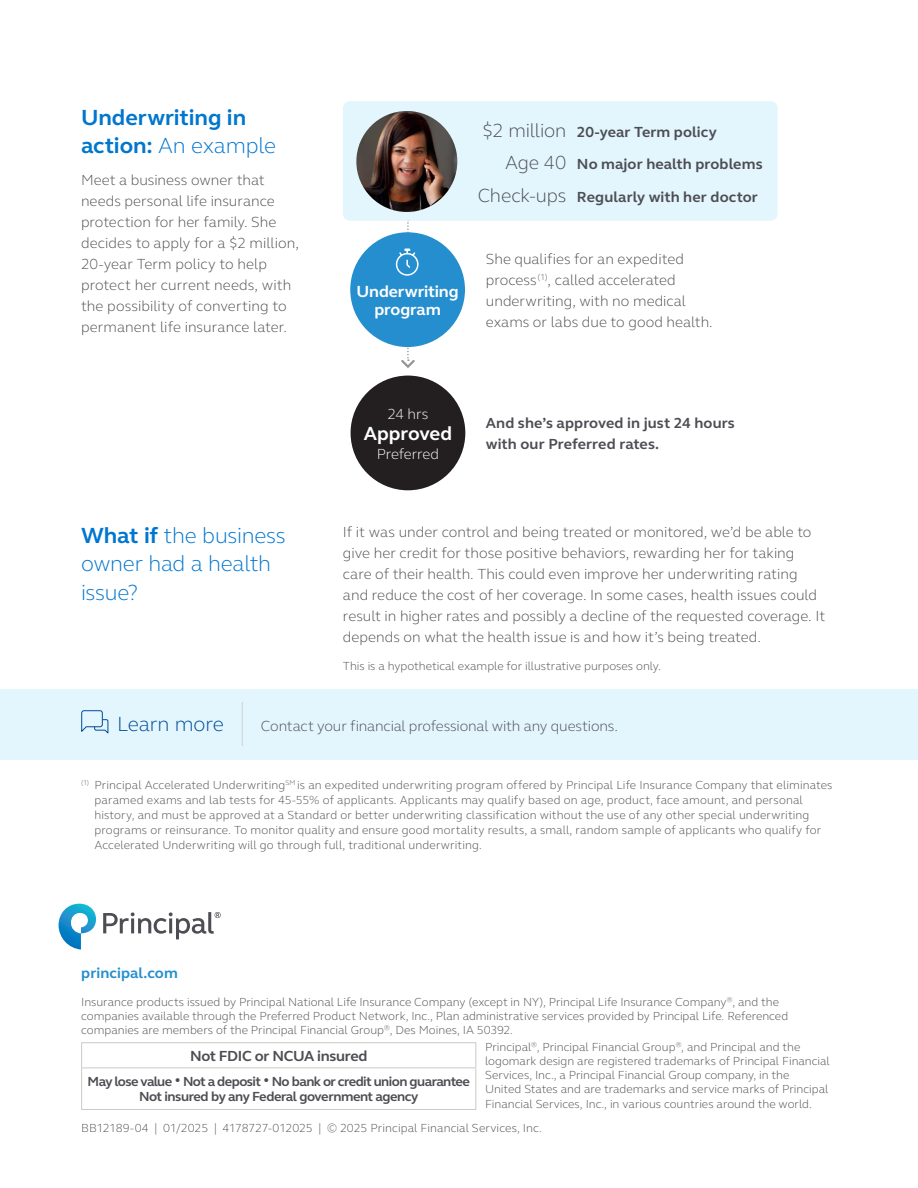
<style>
.page{position:relative;width:918px;height:1188px;background:#fff}
.page>*{position:absolute;margin:0;border:0;box-sizing:border-box;transform-origin:0 0}
.t1{font:300 22.5px/28.5px "FS Elliot Pro";letter-spacing:-.01em;color:#0076cf}
.t2{font:700 22.5px/28.5px "FS Elliot Pro";letter-spacing:-.005em;color:#0076cf}
.t3{font:300 21px "FS Elliot Pro";letter-spacing:-.005em;color:#004c97}
.t4{font:700 19.5px "FS Elliot Pro";color:#fff}
.t5{font:700 16.5px/18px "FS Elliot Pro";letter-spacing:-.005em;color:#fff;text-align:center}
.t6{font:300 15px/21px "FS Elliot Pro";color:#4d4e53}
.t7{font:700 15px/21px "FS Elliot Pro";letter-spacing:.005em;color:#4d4e53}
.t8{font:700 15px "FS Elliot Pro";letter-spacing:-.02em;color:#4d4e53}
.t9{font:300 15px "FS Elliot Pro";letter-spacing:-.015em;color:#fff}
.t10{font:700 15px "FS Elliot Pro";letter-spacing:.005em;color:#258ece}
.t11{font:700 13.5px/15px "FS Elliot Pro";letter-spacing:-.04em;color:#4d4e53;text-align:center}
.t12{font:300 12px/14.2px "FS Elliot Pro";letter-spacing:.005em;color:#4d4e53}
.s1{font-weight:300}
.s2{font-weight:300;font-size:19.5px}
.s3{font-weight:700}
</style>
<div class="page">
<div style="left:343px;top:101px;width:435px;height:120px;background:#e3f5fd;border-radius:7px"></div>
<div style="left:350px;top:232px;width:115px;height:115px;background:#258ece;border-radius:50%"></div>
<div style="left:351px;top:376px;width:114px;height:114px;background:#231f20;border-radius:50%"></div>
<svg style="left:395px;top:220px;width:24px;height:148px"></svg>
<div style="left:0;top:689px;width:918px;height:70px;background:#e3f5fd"></div>
<hr style="left:242px;top:702px;width:1px;height:44px;background:#d1d1d2">
<svg style="left:81px;top:710px;width:28px;height:24px"></svg>
<img style="left:356px;top:111px;width:101px;height:101px;border-radius:50px">
<svg style="left:59px;top:904px;width:37px;height:46px"></svg>
<svg style="left:103px;top:912px;width:118px;height:27px"></svg>
<hr style="left:81px;top:1042px;width:395px;height:1px;background:#ccc9c8">
<svg style="left:81px;top:1043px;width:1px;height:25px"></svg>
<svg style="left:475px;top:1043px;width:1px;height:25px"></svg>
<hr style="left:81px;top:1068px;width:395px;height:1px;background:#ccc9c8">
<hr style="left:81px;top:1068px;width:1px;height:41px;background:#ccc9c8">
<hr style="left:475px;top:1068px;width:1px;height:41px;background:#ccc9c8">
<hr style="left:81px;top:1109px;width:395px;height:1px;background:#ccc9c8">
<h1 class="t2" style="left:81px;top:103px;width:196px">Underwriting in action: <span class="s1">An example</span></h1>
<p class="t6" style="left:81px;top:169px;width:220px">Meet a business owner that needs personal life insurance protection for her family. She decides to apply for a $2 million,<br>20-year Term policy to help protect her current needs, with the possibility of converting to permanent life insurance later.</p>
<h3 class="t5" style="left:357px;top:282px;width:104px">Underwriting program</h3>
<p class="t7" style="left:482px;top:121px;width:236px"><span class="s2">$2 million</span> 20-year Term policy</p>
<p class="t7" style="left:505px;top:154px;width:259px"><span class="s2">Age 40</span> No major health problems</p>
<p class="t7" style="left:478px;top:186px;width:282px"><span class="s2">Check-ups</span> Regularly with her doctor</p>
<p class="t6" style="left:486px;top:248px;width:228px">She qualifies for an expedited process<sup>(1)</sup>, called accelerated underwriting, with no medical exams or labs due to good health.</p>
<p class="t9" style="left:387px;top:404px;width:43px">24 hrs</p>
<h3 class="t4" style="left:364px;top:421px;width:90px">Approved</h3>
<p class="t9" style="left:377px;top:444px;width:64px">Preferred</p>
<p class="t7" style="left:486px;top:412px;width:251px">And she’s approved in just 24 hours with our Preferred rates.</p>
<h1 class="t1" style="left:81px;top:520px;width:206px"><span class="s3">What if</span> the business owner had a health issue?</h1>
<p class="t6" style="left:343px;top:521px;width:484px">If it was under control and being treated or monitored, we’d be able to give her credit for those positive behaviors, rewarding her for taking care of their health. This could even improve her underwriting rating and reduce the cost of her coverage. In some cases, health issues could result in higher rates and possibly a decline of the requested coverage. It depends on what the health issue is and how it’s being treated.</p>
<p class="t12" style="left:343px;top:658px;width:320px">This is a hypothetical example for illustrative purposes only.</p>
<h2 class="t3" style="left:117px;top:709px;width:108px">Learn more</h2>
<p class="t6" style="left:261px;top:715px;width:359px">Contact your financial professional with any questions.</p>
<p class="t12" style="left:94px;top:777px;width:740px;line-height:15px;text-indent:-14px"><sup>(1)</sup> Principal Accelerated Underwriting<sup>SM</sup> is an expedited underwriting program offered by Principal Life Insurance Company that eliminates paramed exams and lab tests for 45-55% of applicants. Applicants may qualify based on age, product, face amount, and personal history, and must be approved at a Standard or better underwriting classification without the use of any other special underwriting programs or reinsurance. To monitor quality and ensure good mortality results, a small, random sample of applicants who qualify for Accelerated Underwriting will go through full, traditional underwriting.</p>
<p class="t10" style="left:81px;top:963px;width:98px">principal.com</p>
<p class="t12" style="left:81px;top:994px;width:709px">Insurance products issued by Principal National Life Insurance Company (except in NY), Principal Life Insurance Company<sup>®</sup>, and the companies available through the Preferred Product Network, Inc., Plan administrative services provided by Principal Life. Referenced companies are members of the Principal Financial Group<sup>®</sup>, Des Moines, IA 50392.</p>
<p class="t12" style="left:485px;top:1039px;width:346px">Principal<sup>®</sup>, Principal Financial Group<sup>®</sup>, and Principal and the logomark design are registered trademarks of Principal Financial Services, Inc., a Principal Financial Group company, in the<br>United States and are trademarks and service marks of Principal Financial Services, Inc., in various countries around the world.</p>
<p class="t12" style="left:81px;top:1120px;width:462px">BB12189-04 | 01/2025 | 4178727-012025 | © 2025 Principal Financial Services, Inc.</p>
<p class="t8" style="left:190px;top:1046px;width:179px">Not FDIC or NCUA insured</p>
<p class="t11" style="left:88px;top:1074px;width:384px">May lose value • Not a deposit • No bank or credit union guarantee<br>Not insured by any Federal government agency</p>
</div>
